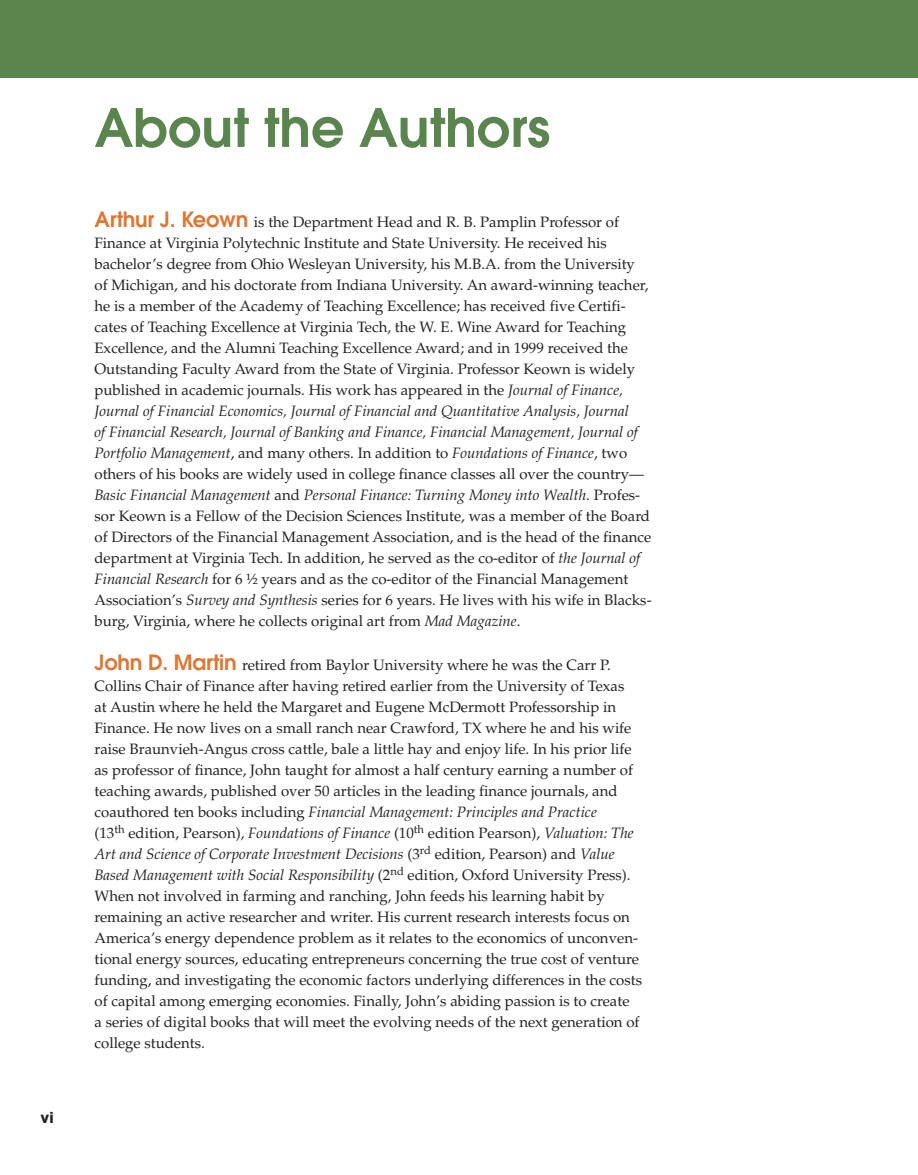
<style>
.page{position:relative;width:918px;height:1175px;background:#fff}
.page>*{position:absolute;margin:0;border:0;box-sizing:border-box;transform-origin:0 0}
.t1{font:600 52.5px "ITC Avant Garde W1 G";color:#5a854e}
.t2{font:15px/21px "Palatino LT Pro";color:#231f20}
.t3{font:700 15px "ITC Avant Garde W1 G";color:#231f20}
.s1{font-family:"ITC Avant Garde W1 G";font-weight:600;font-size:21px;color:#dd7736}
.s2{font-style:italic}
</style>
<div class="page">
<div style="left:0;top:0;width:918px;height:78px;background:#5a854e"></div>
<p class="t3" style="left:40px;top:1107px;width:15px">vi</p>
<h1 class="t1" style="left:94px;top:93px;width:457px">About the Authors</h1>
<p class="t2" style="left:94px;top:212px;width:559px"><span class="s1">Arthur J. Keown</span> is the Department Head and R. B. Pamplin Professor of Finance at Virginia Polytechnic Institute and State University. He received his bachelor’s degree from Ohio Wesleyan University, his M.B.A. from the University of Michigan, and his doctorate from Indiana University. An award-winning teacher, he is a member of the Academy of Teaching Excellence; has received five Certifi&shy;cates of Teaching Excellence at Virginia Tech, the W. E. Wine Award for Teaching Excellence, and the Alumni Teaching Excellence Award; and in 1999 received the Outstanding Faculty Award from the State of Virginia. Professor Keown is widely published in academic journals. His work has appeared in the <span class="s2">Journal of Finance, Journal of Financial Economics, Journal of Financial and Quantitative Analysis, Journal<br>of Financial Research, Journal of Banking and Finance, Financial Management, Journal of Portfolio Management</span>, and many others. In addition to <span class="s2">Foundations of Finance</span>, two others of his books are widely used in college finance classes all over the country— <span class="s2">Basic Financial Management</span> and <span class="s2">Personal Finance: Turning Money into Wealth</span>. Profes&shy;sor Keown is a Fellow of the Decision Sciences Institute, was a member of the Board of Directors of the Financial Management Association, and is the head of the finance department at Virginia Tech. In addition, he served as the co-editor of <span class="s2">the Journal of Financial Research</span> for 6 ½ years and as the co-editor of the Financial Management Association’s <span class="s2">Survey and Synthesis</span> series for 6 years. He lives with his wife in Blacks&shy;burg, Virginia, where he collects original art from <span class="s2">Mad Magazine</span>.</p>
<p class="t2" style="left:94px;top:654px;width:549px"><span class="s1">John D. Martin</span> retired from Baylor University where he was the Carr P.<br>Collins Chair of Finance after having retired earlier from the University of Texas<br>at Austin where he held the Margaret and Eugene McDermott Professorship in Finance. He now lives on a small ranch near Crawford, TX where he and his wife raise Braunvieh-Angus cross cattle, bale a little hay and enjoy life. In his prior life as professor of finance, John taught for almost a half century earning a number of teaching awards, published over 50 articles in the leading finance journals, and coauthored ten books including <span class="s2">Financial Management: Principles and Practice<br></span>(13<sup>th</sup> edition, Pearson), <span class="s2">Foundations of Finance</span> (10<sup>th</sup> edition Pearson), <span class="s2">Valuation: The Art and Science of Corporate Investment Decisions</span> (3<sup>rd</sup> edition, Pearson) and <span class="s2">Value Based Management with Social Responsibility</span> (2<sup>nd</sup> edition, Oxford University Press).<br>When not involved in farming and ranching, John feeds his learning habit by remaining an active researcher and writer. His current research interests focus on America’s energy dependence problem as it relates to the economics of unconven&shy;tional energy sources, educating entrepreneurs concerning the true cost of venture funding, and investigating the economic factors underlying differences in the costs of capital among emerging economies. Finally, John’s abiding passion is to create<br>a series of digital books that will meet the evolving needs of the next generation of college students.</p>
</div>
